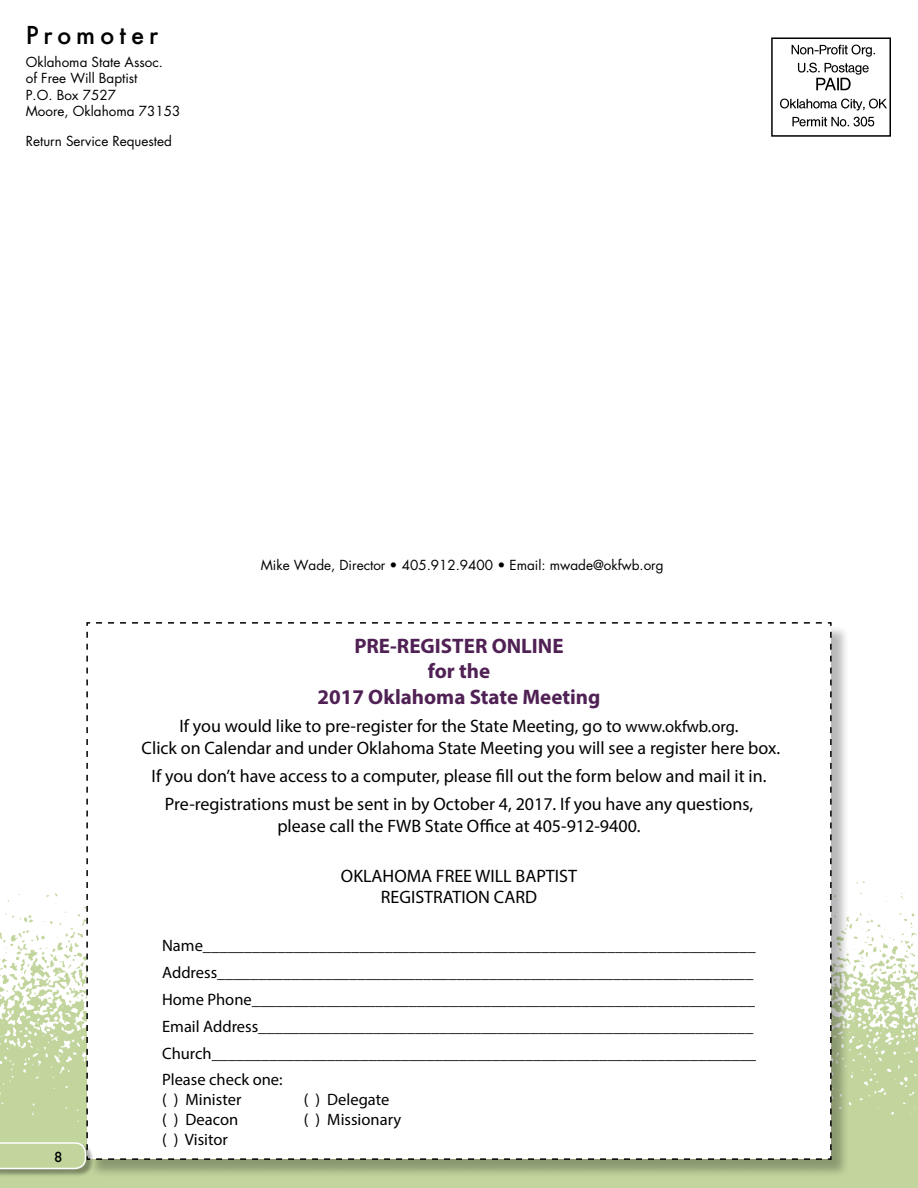
<style>
.page{position:relative;width:918px;height:1188px;background:#fff}
.page>*{position:absolute;margin:0;border:0;box-sizing:border-box;transform-origin:0 0}
.t1{font:500 24px "Futura";letter-spacing:.2em;color:#000}
.t2{font:700 21px "Myriad Pro";color:#502154}
.t3{font:18px/21.6px "Myriad Pro";color:#000;text-align:center}
.t4{font:16.5px/27px "Myriad Pro";color:#000}
.t5{font:13.5px "Futura";color:#000}
.t6{font:500 13.5px "Futura";color:#000}
.s1{font-size:16.5px}
</style>
<div class="page">
<img style="left:0;top:881px;width:918px;height:307px">
<svg style="left:792px;top:45px;width:83px;height:12px"></svg>
<svg style="left:798px;top:63px;width:71px;height:27px"></svg>
<svg style="left:780px;top:99px;width:107px;height:12px"></svg>
<svg style="left:792px;top:117px;width:82px;height:10px"></svg>
<div style="left:771px;top:38px;width:120px;height:99px;border:2px solid #000"></div>
<div style="left:89px;top:625px;width:761px;height:553px;background:#000;opacity:.28"></div>
<svg style="left:86px;top:622px;width:746px;height:539px"></svg>
<div style="left:0;top:1143px;width:94px;height:34px;background:#000;opacity:.35"></div>
<svg style="left:0;top:632px;width:88px;height:537px"></svg>
<p class="t1" style="left:26px;top:19px;width:134px">Promoter</p>
<p class="t5" style="left:26px;top:53px;width:139px">Oklahoma State Assoc.</p>
<p class="t5" style="left:26px;top:69px;width:113px">of Free Will Baptist</p>
<p class="t5" style="left:26px;top:85px;width:92px">P.O. Box 7527</p>
<p class="t5" style="left:26px;top:102px;width:156px">Moore, Oklahoma 73153</p>
<p class="t5" style="left:26px;top:131px;width:148px">Return Service Requested</p>
<p class="t5" style="left:261px;top:555px;width:404px">Mike Wade, Director • 405.912.9400 • Email: mwade@okfwb.org</p>
<p class="t6" style="left:54px;top:1147px;width:10px">8</p>
<p class="t2" style="left:354px;top:632px;width:211px">PRE-REGISTER ONLINE</p>
<p class="t2" style="left:428px;top:658px;width:64px">for the</p>
<p class="t2" style="left:317px;top:683px;width:285px">2017 Oklahoma State Meeting</p>
<p class="t3" style="left:142px;top:715px;width:640px">If you would like to pre-register for the State Meeting, go to <span class="s1">www.okfwb.org</span>.<br>Click on Calendar and under Oklahoma State Meeting you will see a register here box.</p>
<p class="t3" style="left:152px;top:765px;width:616px">If you don’t have access to a computer, please fill out the form below and mail it in.</p>
<p class="t3" style="left:165px;top:793px;width:590px">Pre-registrations must be sent in by October 4, 2017. If you have any questions, please call the FWB State Office at 405-912-9400.</p>
<p class="t3" style="left:341px;top:865px;width:238px">OKLAHOMA FREE WILL BAPTIST<br>REGISTRATION CARD</p>
<p class="t4" style="left:162px;top:931px;width:596px">Name___________________________________________________________________ Address_________________________________________________________________ Home Phone_____________________________________________________________ Email Address____________________________________________________________ Church__________________________________________________________________</p>
<p class="t4" style="left:162px;top:1066px;width:122px">Please check one:</p>
<p class="t4" style="left:162px;top:1086px;width:81px">( ) Minister</p>
<p class="t4" style="left:304px;top:1086px;width:87px">( ) Delegate</p>
<p class="t4" style="left:162px;top:1105px;width:78px">( ) Deacon</p>
<p class="t4" style="left:304px;top:1105px;width:99px">( ) Missionary</p>
<p class="t4" style="left:162px;top:1125px;width:67px">( ) Visitor</p>
</div>
